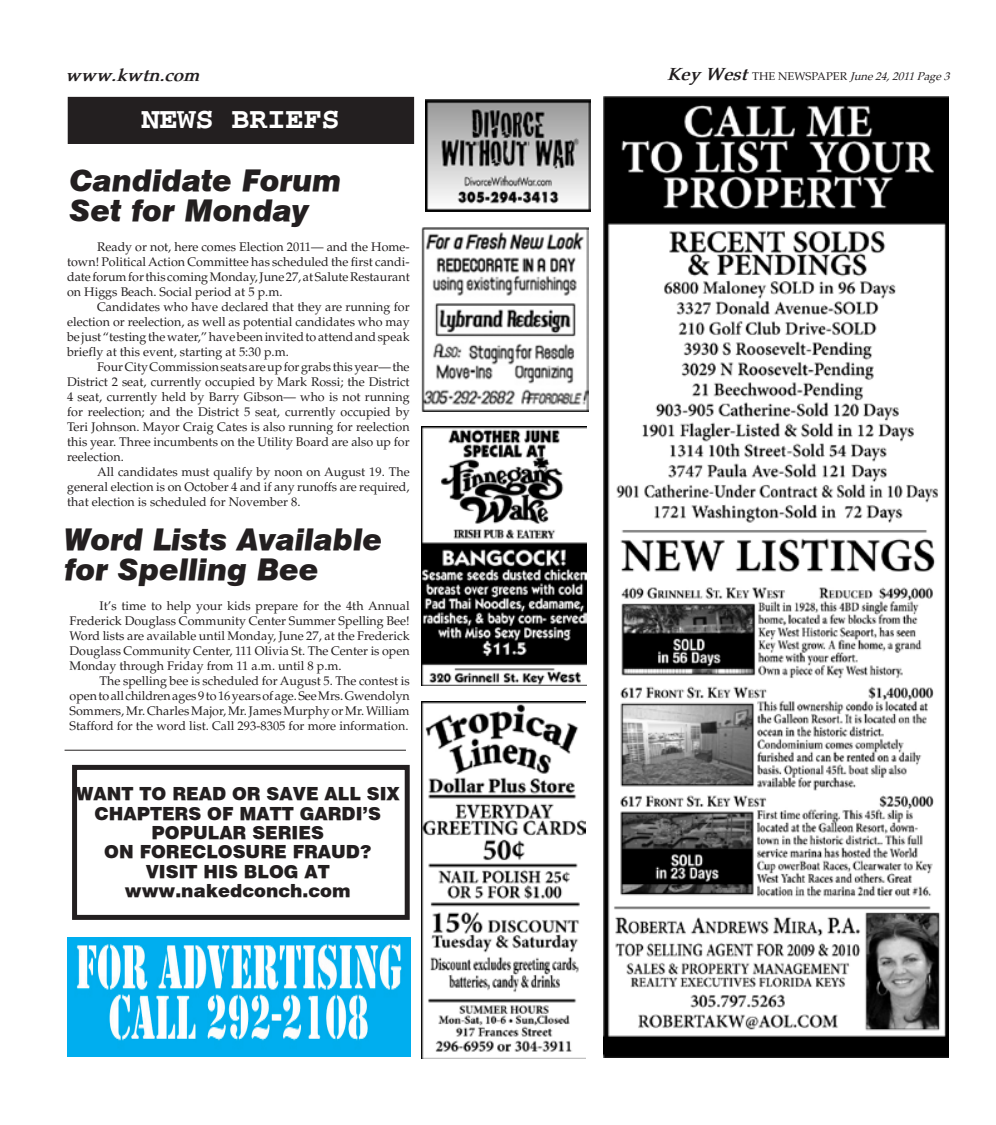
<style>
.page{position:relative;width:996px;height:1125px;background:#fff}
.page>*{position:absolute;margin:0;border:0;box-sizing:border-box;transform-origin:0 0}
.t1{font:italic 30px/30px "Geneva Blck";color:#231f20}
.t2{font:700 30px "Courier";color:#fff}
.t3{font:18.12px/19.4px "Geneva Blck";color:#231f20;text-align:center}
.t4{font:italic 700 17.5px "Palatino";color:#231f20}
.t5{font:12.5px/15px "Palatino";color:#231f20;text-align:justify}
.t6{font:italic 11.25px "Palatino";color:#231f20}
.s1{font-weight:700;font-size:17.5px}
.s2{font-style:normal}
</style>
<div class="page">
<img style="left:603px;top:97px;width:345px;height:960px">
<div style="left:68px;top:97px;width:345px;height:46px;background:#231f20"></div>
<div style="left:68px;top:97px;width:346px;height:47px;border:1px solid #231f20"></div>
<img style="left:422px;top:227px;width:166px;height:185px">
<img style="left:67px;top:937px;width:344px;height:119px">
<img style="left:425px;top:99px;width:165px;height:113px">
<img style="left:421px;top:701px;width:165px;height:357px">
<div style="left:72px;top:765px;width:338px;height:155px;border:5px solid #231f20"></div>
<img style="left:422px;top:426px;width:164px;height:260px">
<hr style="left:65px;top:750px;width:341px;height:1px;background:#231f20">
<h3 class="t4" style="left:65px;top:65px;width:135px">www.kwtn.com</h3>
<p class="t6" style="left:667px;top:70px;width:275px"><span class="s1">Key West</span> <span class="s2">THE NEWSPAPER</span> June 24, 2011 Page</p>
<h1 class="t2" style="left:141px;top:102px;width:199px">news briefs</h1>
<h1 class="t1" style="left:70px;top:166px;width:273px">Candidate Forum<br>Set for Monday</h1>
<p class="t5" style="left:67px;top:240px;width:344px;text-indent:30px">Ready or not, here comes Election 2011— and the Home&shy;town! Political Action Committee has scheduled the first candi&shy;date forum for this coming Monday, June 27, at Salute Restaurant on Higgs Beach. Social period at 5 p.m.</p>
<p class="t5" style="left:67px;top:300px;width:344px;text-indent:30px">Candidates who have declared that they are running for election or reelection, as well as potential candidates who may be just “testing the water,” have been invited to attend and speak briefly at this event, starting at 5:30 p.m.</p>
<p class="t5" style="left:67px;top:360px;width:344px;text-indent:30px">Four City Commission seats are up for grabs this year— the District 2 seat, currently occupied by Mark Rossi; the District 4 seat, currently held by Barry Gibson— who is not running for reelection; and the District 5 seat, currently occupied by Teri Johnson. Mayor Craig Cates is also running for reelection this year. Three incumbents on the Utility Board are also up for reelection.</p>
<p class="t5" style="left:67px;top:465px;width:344px;text-indent:30px">All candidates must qualify by noon on August 19. The general election is on October 4 and if any runoffs are required, that election is scheduled for November 8.</p>
<h1 class="t1" style="left:65px;top:524px;width:320px">Word Lists Available for Spelling Bee</h1>
<p class="t5" style="left:70px;top:599px;width:342px;text-indent:30px">It’s time to help your kids prepare for the 4th Annual Frederick Douglass Community Center Summer Spelling Bee!<br>Word lists are available until Monday, June 27, at the Frederick Douglass Community Center, 111 Olivia St. The Center is open Monday through Friday from 11 a.m. until 8 p.m.</p>
<p class="t5" style="left:70px;top:674px;width:342px;text-indent:30px">The spelling bee is scheduled for August 5. The contest is open to all children ages 9 to 16 years of age. See Mrs. Gwendolyn Sommers, Mr. Charles Major, Mr. James Murphy or Mr. William Stafford for the word list. Call 293-8305 for more information.</p>
<h2 class="t3" style="left:76px;top:784px;width:325px">WANT TO READ OR SAVE ALL SIX<br>CHAPTERS OF MATT GARDI’S<br>POPULAR SERIES<br>ON FORECLOSURE FRAUD?<br>VISIT HIS BLOG AT www.nakedconch.com</h2>
</div>
